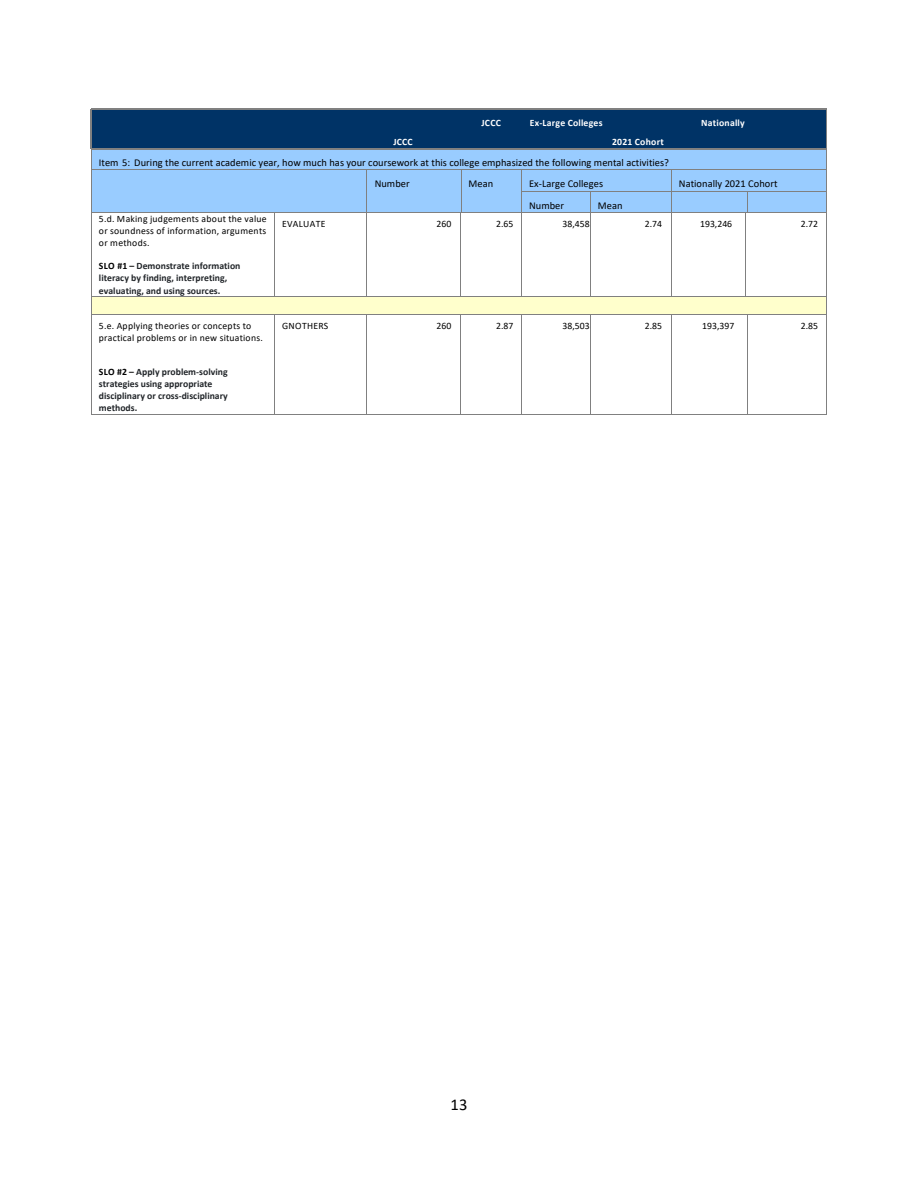
<style>
.page{position:relative;width:918px;height:1188px;background:#fff}
.page>*{position:absolute;margin:0;border:0;box-sizing:border-box;transform-origin:0 0}
.t1{font:16.5px "Calibri";color:#000}
.t2{font:10.5px/20.9px "Calibri";letter-spacing:.005em;color:#000}
.t3{font:9.75px/11.9px "Calibri";letter-spacing:.025em;color:#000;text-align:justify}
.t4{font:700 9.75px/12px "Calibri";color:#212529}
.t5{font:700 9.75px "Calibri";letter-spacing:.025em;color:#fff}
.s1{color:#000}
</style>
<div class="page">
<div style="left:91px;top:110px;width:369px;height:19px;background:#036"></div>
<div style="left:460px;top:110px;width:61px;height:19px;background:#036"></div>
<div style="left:521px;top:110px;width:156px;height:19px;background:#036"></div>
<div style="left:677px;top:110px;width:149px;height:19px;background:#036"></div>
<hr style="left:91px;top:109px;width:369px;height:1px;background:#808080">
<hr style="left:461px;top:109px;width:60px;height:1px;background:#808080">
<hr style="left:522px;top:109px;width:155px;height:1px;background:#808080">
<hr style="left:678px;top:109px;width:148px;height:1px;background:#808080">
<div style="left:91px;top:129px;width:280px;height:19px;background:#036"></div>
<div style="left:371px;top:129px;width:89px;height:19px;background:#036"></div>
<div style="left:460px;top:129px;width:366px;height:19px;background:#036"></div>
<hr style="left:91px;top:148px;width:280px;height:1px;background:#808080">
<hr style="left:371px;top:148px;width:89px;height:1px;background:#808080">
<hr style="left:460px;top:148px;width:366px;height:1px;background:#808080">
<hr style="left:91px;top:108px;width:735px;height:1px;background:#808080">
<div style="left:92px;top:150px;width:734px;height:19px;background:#9cf"></div>
<hr style="left:91px;top:149px;width:735px;height:1px;background:#808080">
<div style="left:91px;top:170px;width:275px;height:42px;background:#9cf"></div>
<div style="left:367px;top:170px;width:93px;height:42px;background:#9cf"></div>
<div style="left:461px;top:170px;width:60px;height:42px;background:#9cf"></div>
<div style="left:522px;top:170px;width:149px;height:21px;background:#9cf"></div>
<div style="left:671px;top:170px;width:155px;height:21px;background:#9cf"></div>
<hr style="left:91px;top:169px;width:275px;height:1px;background:#808080">
<hr style="left:367px;top:169px;width:94px;height:1px;background:#808080">
<hr style="left:462px;top:169px;width:59px;height:1px;background:#808080">
<hr style="left:522px;top:169px;width:149px;height:1px;background:#808080">
<hr style="left:671px;top:169px;width:155px;height:1px;background:#808080">
<div style="left:522px;top:192px;width:68px;height:20px;background:#9cf"></div>
<div style="left:590px;top:192px;width:81px;height:20px;background:#9cf"></div>
<div style="left:671px;top:192px;width:76px;height:20px;background:#9cf"></div>
<div style="left:748px;top:192px;width:78px;height:20px;background:#9cf"></div>
<hr style="left:522px;top:191px;width:68px;height:1px;background:#808080">
<hr style="left:591px;top:191px;width:80px;height:1px;background:#808080">
<hr style="left:671px;top:191px;width:76px;height:1px;background:#808080">
<hr style="left:748px;top:191px;width:78px;height:1px;background:#808080">
<svg style="left:90px;top:109px;width:2px;height:103px"></svg>
<hr style="left:91px;top:212px;width:183px;height:1px;background:#808080">
<hr style="left:275px;top:212px;width:91px;height:1px;background:#808080">
<svg style="left:366px;top:169px;width:1px;height:44px"></svg>
<hr style="left:367px;top:212px;width:93px;height:1px;background:#808080">
<svg style="left:460px;top:169px;width:2px;height:44px"></svg>
<hr style="left:462px;top:212px;width:59px;height:1px;background:#808080">
<svg style="left:521px;top:169px;width:1px;height:44px"></svg>
<hr style="left:522px;top:212px;width:68px;height:1px;background:#808080">
<svg style="left:590px;top:191px;width:1px;height:22px"></svg>
<hr style="left:591px;top:212px;width:80px;height:1px;background:#808080">
<svg style="left:671px;top:170px;width:1px;height:42px"></svg>
<hr style="left:671px;top:212px;width:74px;height:1px;background:#808080">
<svg style="left:745px;top:191px;width:3px;height:22px"></svg>
<hr style="left:748px;top:212px;width:78px;height:1px;background:#808080">
<svg style="left:826px;top:108px;width:1px;height:105px"></svg>
<hr style="left:91px;top:213px;width:1px;height:83px;background:#808080">
<hr style="left:274px;top:213px;width:1px;height:83px;background:#808080">
<hr style="left:366px;top:213px;width:1px;height:83px;background:#808080">
<hr style="left:460px;top:213px;width:1px;height:83px;background:#808080">
<hr style="left:521px;top:213px;width:1px;height:83px;background:#808080">
<hr style="left:590px;top:213px;width:1px;height:83px;background:#808080">
<hr style="left:671px;top:213px;width:1px;height:83px;background:#808080">
<hr style="left:745px;top:213px;width:1px;height:83px;background:#808080">
<hr style="left:826px;top:213px;width:1px;height:83px;background:#808080">
<div style="left:92px;top:297px;width:734px;height:17px;background:#ffc"></div>
<hr style="left:91px;top:296px;width:183px;height:1px;background:#808080">
<hr style="left:275px;top:296px;width:91px;height:1px;background:#808080">
<hr style="left:367px;top:296px;width:93px;height:1px;background:#808080">
<hr style="left:461px;top:296px;width:60px;height:1px;background:#808080">
<hr style="left:522px;top:296px;width:68px;height:1px;background:#808080">
<hr style="left:591px;top:296px;width:80px;height:1px;background:#808080">
<hr style="left:671px;top:296px;width:74px;height:1px;background:#808080">
<hr style="left:746px;top:296px;width:80px;height:1px;background:#808080">
<svg style="left:91px;top:297px;width:1px;height:17px"></svg>
<hr style="left:91px;top:314px;width:183px;height:1px;background:#808080">
<hr style="left:275px;top:314px;width:91px;height:1px;background:#808080">
<hr style="left:367px;top:314px;width:93px;height:1px;background:#808080">
<hr style="left:461px;top:314px;width:60px;height:1px;background:#808080">
<hr style="left:522px;top:314px;width:68px;height:1px;background:#808080">
<hr style="left:591px;top:314px;width:80px;height:1px;background:#808080">
<hr style="left:671px;top:314px;width:76px;height:1px;background:#808080">
<hr style="left:748px;top:314px;width:78px;height:1px;background:#808080">
<svg style="left:826px;top:296px;width:1px;height:18px"></svg>
<hr style="left:91px;top:314px;width:1px;height:100px;background:#808080">
<hr style="left:91px;top:414px;width:183px;height:1px;background:#808080">
<hr style="left:274px;top:314px;width:1px;height:100px;background:#808080">
<hr style="left:275px;top:414px;width:91px;height:1px;background:#808080">
<hr style="left:366px;top:314px;width:1px;height:100px;background:#808080">
<hr style="left:367px;top:414px;width:93px;height:1px;background:#808080">
<hr style="left:460px;top:314px;width:1px;height:100px;background:#808080">
<hr style="left:461px;top:414px;width:60px;height:1px;background:#808080">
<hr style="left:521px;top:314px;width:1px;height:100px;background:#808080">
<hr style="left:522px;top:414px;width:68px;height:1px;background:#808080">
<hr style="left:590px;top:314px;width:1px;height:100px;background:#808080">
<hr style="left:591px;top:414px;width:80px;height:1px;background:#808080">
<hr style="left:671px;top:314px;width:1px;height:100px;background:#808080">
<hr style="left:671px;top:414px;width:76px;height:1px;background:#808080">
<hr style="left:747px;top:314px;width:1px;height:100px;background:#808080">
<hr style="left:748px;top:414px;width:78px;height:1px;background:#808080">
<hr style="left:826px;top:314px;width:1px;height:100px;background:#808080">
<p class="t5" style="left:482px;top:117px;width:21px">JCCC</p>
<p class="t5" style="left:530px;top:117px;width:74px">Ex-Large Colleges</p>
<p class="t5" style="left:701px;top:117px;width:45px">Nationally</p>
<p class="t5" style="left:393px;top:136px;width:21px">JCCC</p>
<p class="t5" style="left:612px;top:136px;width:53px">2021 Cohort</p>
<p class="t2" style="left:375px;top:152px;width:296px;text-indent:-276px">Item 5: During the current academic year, how much has your coursework at this college emphasized the following mental activities?<br>Number</p>
<p class="t2" style="left:469px;top:173px;width:26px">Mean</p>
<p class="t2" style="left:529px;top:173px;width:76px">Ex-Large Colleges</p>
<p class="t2" style="left:679px;top:173px;width:100px">Nationally 2021 Cohort</p>
<p class="t2" style="left:529px;top:195px;width:37px">Number</p>
<p class="t2" style="left:598px;top:195px;width:26px">Mean</p>
<p class="t3" style="left:99px;top:213px;width:169px">5.d. Making judgements about the value or soundness of information, arguments or methods.</p>
<p class="t4" style="left:99px;top:260px;width:143px"><span class="s1">SLO #1 –</span> Demonstrate information literacy by finding, interpreting, evaluating, and using sources.</p>
<p class="t3" style="left:99px;top:319px;width:165px;line-height:12.3px">5.e. Applying theories or concepts to practical problems or in new situations.</p>
<p class="t4" style="left:99px;top:366px;width:130px"><span class="s1">SLO #2 –</span> Apply problem-solving strategies using appropriate disciplinary or cross-disciplinary methods.</p>
<p class="t3" style="left:282px;top:218px;width:45px">EVALUATE</p>
<p class="t3" style="left:437px;top:218px;width:16px">260</p>
<p class="t3" style="left:496px;top:218px;width:19px">2.65</p>
<p class="t3" style="left:563px;top:218px;width:29px">38,458</p>
<p class="t3" style="left:645px;top:218px;width:19px">2.74</p>
<p class="t3" style="left:700px;top:218px;width:34px">193,246</p>
<p class="t3" style="left:801px;top:218px;width:19px">2.72</p>
<p class="t3" style="left:282px;top:320px;width:48px">GNOTHERS</p>
<p class="t3" style="left:437px;top:320px;width:16px">260</p>
<p class="t3" style="left:496px;top:320px;width:19px">2.87</p>
<p class="t3" style="left:563px;top:320px;width:29px">38,503</p>
<p class="t3" style="left:645px;top:320px;width:19px">2.85</p>
<p class="t3" style="left:702px;top:320px;width:34px">193,397</p>
<p class="t3" style="left:801px;top:320px;width:19px">2.85</p>
<h1 class="t1" style="left:451px;top:1094px;width:18px">13</h1>
</div>
